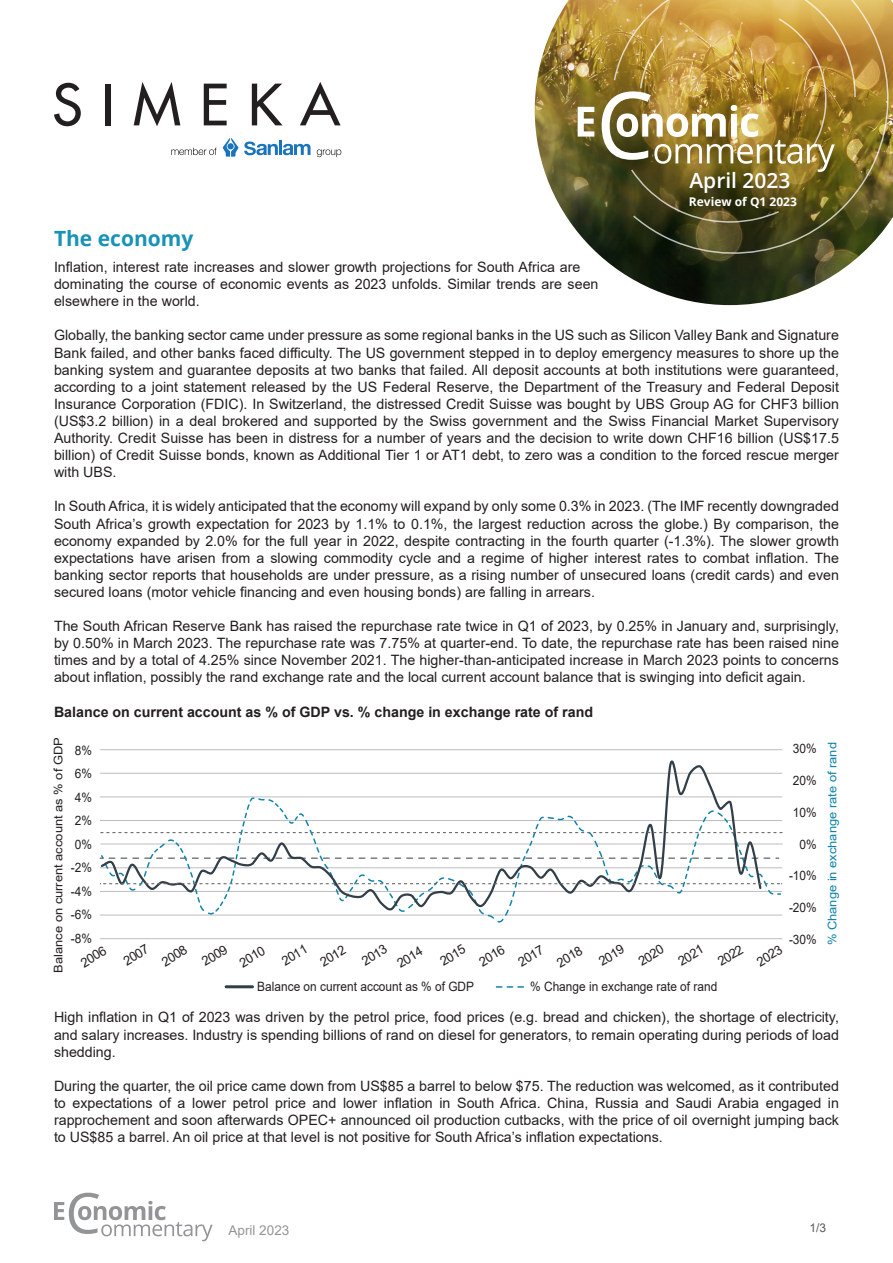
<style>
.page{position:relative;width:893px;height:1263px;background:#fff}
.page>*{position:absolute;margin:0;border:0;box-sizing:border-box;transform-origin:0 0}
.t1{font:700 21px "Open Sans";color:#1892b6}
.t2{font:600 21px "Open Sans";color:#fff}
.t3{font:14.25px/17.1px "Arial";color:#231f20;text-align:justify}
.t4{font:700 14.25px "Arial";color:#231f20}
.t5{font:13.5px "Arial";color:#57585a}
.t6{font:12.9px/23.5px "Arial";color:#231f20;text-align:center;scale:.92 1}
.t7{font:12.9px "Arial";color:#231f20}
.t8{font:700 12px "Open Sans";color:#fff}
.t9{font:12px "Arial";color:#57585a}
.t10{font:11.85px "Arial";color:#231f20;scale:1.09 1}
.t11{font:11.85px "Arial";color:#0f83a9;scale:1.09 1}
.s1{font-size:12.75px}
.s2{font-size:13.05px}
</style>
<div class="page">
<img style="left:535px;top:0;width:305px;height:305px">
<hr style="left:279px;top:140px;width:3px;height:15px;background:#1974bb">
<svg style="left:244px;top:142px;width:66px;height:13px"></svg>
<svg style="left:223px;top:138px;width:15px;height:19px"></svg>
<svg style="left:171px;top:148px;width:45px;height:7px"></svg>
<svg style="left:317px;top:149px;width:24px;height:8px"></svg>
<svg style="left:54px;top:83px;width:27px;height:43px"></svg>
<div style="left:105px;top:84px;width:5px;height:41px;background:#231f20"></div>
<svg style="left:134px;top:82px;width:46px;height:44px"></svg>
<svg style="left:204px;top:84px;width:23px;height:41px"></svg>
<svg style="left:252px;top:84px;width:30px;height:41px"></svg>
<svg style="left:300px;top:82px;width:41px;height:43px"></svg>
<img style="left:613px;top:0;width:280px;height:271px">
<svg style="left:54px;top:1193px;width:159px;height:48px"></svg>
<svg style="left:578px;top:107px;width:16px;height:30px"></svg>
<img style="left:602px;top:91px;width:233px;height:81px">
<hr style="left:100px;top:938px;width:682px;height:1px;background:#bcbdc0">
<hr style="left:100px;top:773px;width:682px;height:1px;background:#bcbdc0">
<hr style="left:100px;top:749px;width:682px;height:1px;background:#bcbdc0">
<svg style="left:99px;top:749px;width:664px;height:110px"></svg>
<hr style="left:226px;top:985px;width:26px;height:3px;background:#323e48">
<svg style="left:496px;top:986px;width:27px;height:2px"></svg>
<svg style="left:100px;top:801px;width:683px;height:116px"></svg>
<p class="t2" style="left:689px;top:166px;width:103px">April 2023</p>
<p class="t8" style="left:689px;top:194px;width:110px">Review of Q1 2023</p>
<p class="t1" style="left:54px;top:224px;width:141px">The economy</p>
<p class="t3" style="left:54px;top:258px;width:546px;text-align:left">Inflation, interest rate increases and slower growth projections for South Africa are dominating the course of economic events as 2023 unfolds. Similar trends are seen elsewhere in the world.</p>
<p class="t3" style="left:54px;top:327px;width:786px">Globally, the banking sector came under pressure as some regional banks in the US such as Silicon Valley Bank and Signature Bank failed, and other banks faced difficulty. The US government stepped in to deploy emergency measures to shore up the banking system and guarantee deposits at two banks that failed. All deposit accounts at both institutions were guaranteed, according to a joint statement released by the US Federal Reserve, the Department of the Treasury and Federal Deposit Insurance Corporation (FDIC). In Switzerland, the distressed Credit Suisse was bought by UBS Group AG for CHF3 billion (US$3.2 billion) in a deal brokered and supported by the Swiss government and the Swiss Financial Market Supervisory Authority. Credit Suisse has been in distress for a number of years and the decision to write down CHF16 billion (US$17.5 billion) of Credit Suisse bonds, known as Additional Tier 1 or AT1 debt, to zero was a condition to the forced rescue merger with UBS.</p>
<p class="t3" style="left:54px;top:498px;width:786px">In South Africa, it is widely anticipated that the economy will expand by only some 0.3% in 2023. (The IMF recently downgraded South Africa’s growth expectation for 2023 by 1.1% to 0.1%, the largest reduction across the globe.) By comparison, the economy expanded by 2.0% for the full year in 2022, despite contracting in the fourth quarter (-1.3%). The slower growth expectations have arisen from a slowing commodity cycle and a regime of higher interest rates to combat inflation. The banking sector reports that households are under pressure, as a rising number of unsecured loans (credit cards) and even secured loans (motor vehicle financing and even housing bonds) are falling in arrears.</p>
<p class="t3" style="left:54px;top:617px;width:786px">The South African Reserve Bank has raised the repurchase rate twice in Q1 of 2023, by 0.25% in January and, surprisingly, by 0.50% in March 2023. The repurchase rate was 7.75% at quarter-end. To date, the repurchase rate has been raised nine times and by a total of 4.25% since November 2021. The higher-than-anticipated increase in March 2023 points to concerns about inflation, possibly the rand exchange rate and the local current account balance that is swinging into deficit again.</p>
<p class="t4" style="left:54px;top:702px;width:541px">Balance on current account as % of GDP vs. % change in exchange rate of rand</p>
<p class="t6" style="left:71px;top:738px;width:24px">8%<br>6%<br>4%<br>2%<br>0% -2% -4% -6% -8%</p>
<p class="t7" style="left:77px;top:956px;width:29px;rotate:-30deg">2006</p>
<p class="t7" style="left:120px;top:954px;width:29px;rotate:-30deg">2007</p>
<p class="t7" style="left:158px;top:955px;width:29px;rotate:-30deg">2008</p>
<p class="t7" style="left:198px;top:954px;width:29px;rotate:-30deg">2009</p>
<p class="t7" style="left:236px;top:956px;width:29px;rotate:-30deg">20<span class="s1">1</span>0</p>
<p class="t7" style="left:278px;top:954px;width:29px;rotate:-30deg">20<span class="s2">11</span></p>
<p class="t7" style="left:317px;top:955px;width:29px;rotate:-30deg">20<span class="s1">1</span>2</p>
<p class="t7" style="left:358px;top:954px;width:29px;rotate:-30deg">20<span class="s1">1</span>3</p>
<p class="t7" style="left:394px;top:956px;width:29px;rotate:-30deg">20<span class="s1">1</span>4</p>
<p class="t7" style="left:437px;top:954px;width:29px;rotate:-30deg">20<span class="s1">1</span>5</p>
<p class="t7" style="left:476px;top:955px;width:29px;rotate:-30deg">20<span class="s1">1</span>6</p>
<p class="t7" style="left:515px;top:955px;width:29px;rotate:-30deg">20<span class="s1">1</span>7</p>
<p class="t7" style="left:553px;top:956px;width:29px;rotate:-30deg">20<span class="s1">1</span>8</p>
<p class="t7" style="left:595px;top:954px;width:29px;rotate:-30deg">20<span class="s1">1</span>9</p>
<p class="t7" style="left:635px;top:954px;width:29px;rotate:-30deg">2020</p>
<p class="t7" style="left:675px;top:954px;width:29px;rotate:-30deg">202<span class="s1">1</span></p>
<p class="t7" style="left:714px;top:954px;width:29px;rotate:-30deg">2022</p>
<p class="t7" style="left:753px;top:955px;width:29px;rotate:-30deg">2023</p>
<p class="t10" style="left:50px;top:973px;width:217px;rotate:-90deg">Balance on current account as % of GDP</p>
<p class="t11" style="left:824px;top:945px;width:188px;rotate:-90deg">% Change in exchange rate of rand</p>
<p class="t6" style="left:793px;top:737px;width:27px">30%</p>
<p class="t6" style="left:793px;top:769px;width:27px">20%</p>
<p class="t6" style="left:793px;top:800px;width:27px">10%</p>
<p class="t6" style="left:799px;top:832px;width:20px">0%</p>
<p class="t6" style="left:789px;top:864px;width:32px">-10%</p>
<p class="t6" style="left:789px;top:895px;width:32px">-20%</p>
<p class="t6" style="left:789px;top:927px;width:32px">-30%</p>
<p class="t6" style="left:257px;top:975px;width:237px">Balance on current account as % of GDP</p>
<p class="t6" style="left:530px;top:975px;width:205px">% Change in exchange rate of rand</p>
<p class="t3" style="left:54px;top:1009px;width:786px">High inflation in Q1 of 2023 was driven by the petrol price, food prices (e.g. bread and chicken), the shortage of electricity, and salary increases. Industry is spending billions of rand on diesel for generators, to remain operating during periods of load shedding.</p>
<p class="t3" style="left:54px;top:1077px;width:786px">During the quarter, the oil price came down from US$85 a barrel to below $75. The reduction was welcomed, as it contributed to expectations of a lower petrol price and lower inflation in South Africa. China, Russia and Saudi Arabia engaged in rapprochement and soon afterwards OPEC+ announced oil production cutbacks, with the price of oil overnight jumping back to US$85 a barrel. An oil price at that level is not positive for South Africa’s inflation expectations.</p>
<p class="t5" style="left:229px;top:1221px;width:62px">April 2023</p>
<p class="t9" style="left:809px;top:1220px;width:18px">1/3</p>
</div>
